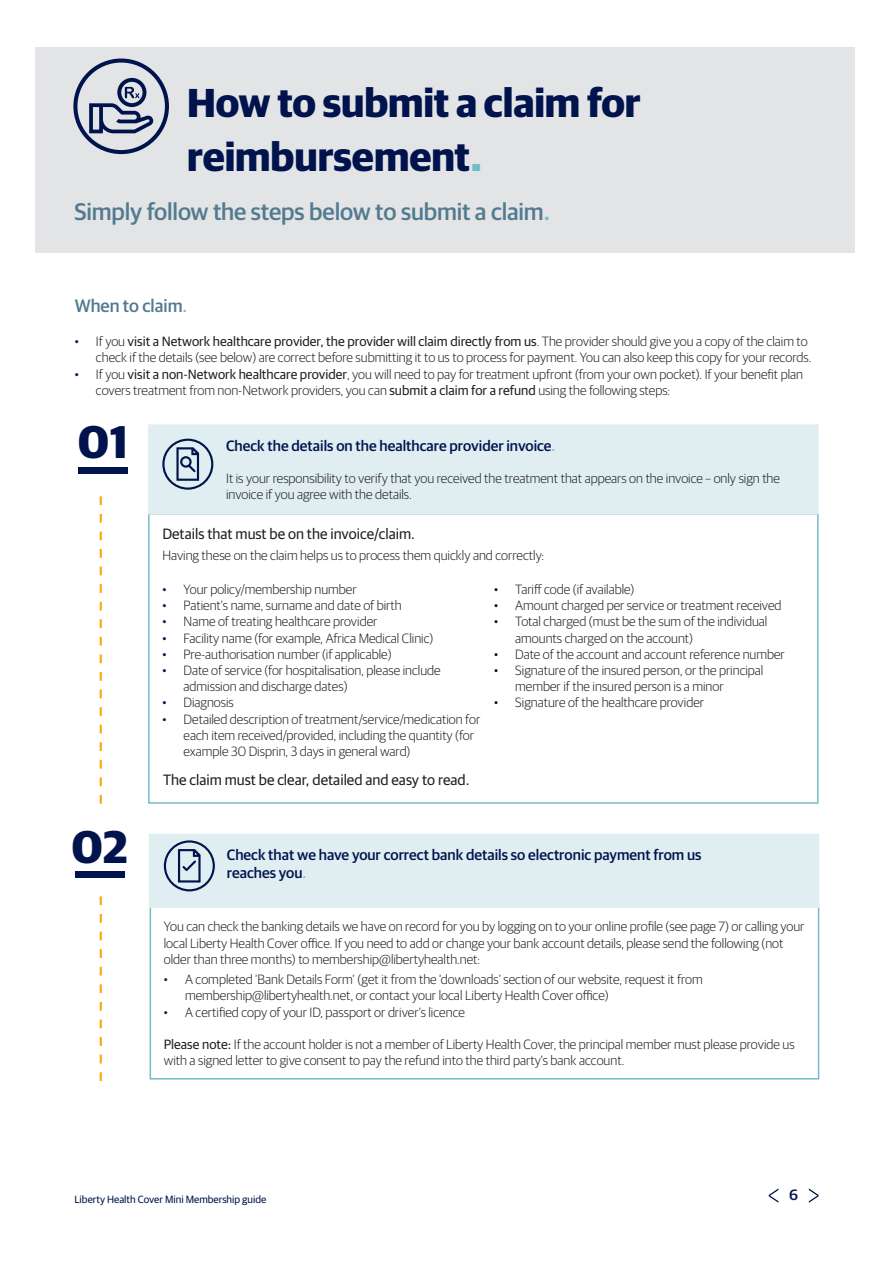
<style>
.page{position:relative;width:893px;height:1263px;background:#fff}
.page>*{position:absolute;margin:0;border:0;box-sizing:border-box;transform-origin:0 0}
.Content_Page_Text_Le{font:700 45.9px "Guardian Sans";color:#00134d}
.Main_Page_Heading_Ti{font:700 40.5px/54px "Guardian Sans";letter-spacing:-.005em;color:#00134d}
.Opening_Paragraph{font:500 24px "Guardian Sans";letter-spacing:-.01em;color:#527b90}
.new_body_copy{font:500 18px "Guardian Sans";color:#527b90}
.t1{font:500 15px/18px "Guardian Sans";color:#00134d}
.t2{font:15px "Guardian Sans";color:#231f20}
.t3{font:300 13.5px/16.2px "Guardian Sans";color:#231f20}
.t4{font:10.5px "Guardian Sans";color:#00134d}
.s1{font-size:45px;color:#73bcca}
.s2{font-size:27px;color:#73bcca}
.s3{color:#73bcca}
.s4{color:#00134d}
.s5{font-weight:400}
</style>
<div class="page">
<svg style="left:809px;top:1188px;width:10px;height:15px"></svg>
<svg style="left:769px;top:1188px;width:9px;height:15px"></svg>
<div style="left:35px;top:47px;width:820px;height:206px;background:#e3e4e6"></div>
<svg style="left:73px;top:59px;width:96px;height:95px"></svg>
<svg style="left:100px;top:496px;width:2px;height:308px"></svg>
<div style="left:78px;top:467px;width:50px;height:6px;background:#00134d"></div>
<div style="left:75px;top:872px;width:50px;height:6px;background:#00134d"></div>
<svg style="left:100px;top:896px;width:2px;height:185px"></svg>
<div style="left:148px;top:513px;width:671px;height:291px;border:2px solid #73bcca"></div>
<div style="left:149px;top:425px;width:669px;height:89px;background:#e0eef2"></div>
<div style="left:148px;top:424px;width:671px;height:90px;border:2px solid #e0eef2"></div>
<svg style="left:162px;top:439px;width:51px;height:51px"></svg>
<div style="left:150px;top:906px;width:669px;height:173px;border:2px solid #73bcca"></div>
<div style="left:150px;top:834px;width:669px;height:73px;background:#e0eef2"></div>
<div style="left:149px;top:834px;width:670px;height:74px;border:2px solid #e0eef2"></div>
<svg style="left:164px;top:840px;width:51px;height:51px"></svg>
<p class="Main_Page_Heading_Ti" style="left:187px;top:72px;width:455px">How to submit a claim for reimbursement<span class="s1">.</span></p>
<p class="Opening_Paragraph" style="left:74px;top:194px;width:477px">Simply follow the steps below to submit a claim<span class="s2">.</span></p>
<p class="new_body_copy" style="left:75px;top:293px;width:114px">When to claim<span class="s3">.</span></p>
<p class="t3" style="left:75px;top:332px;width:738px;text-align:right"><span class="s4">•</span> If you <span class="s5">visit a Network healthcare provider, the provider will claim directly from us</span>. The provider should give you a copy of the claim to check if the details (see below) are correct before submitting it to us to process for payment. You can also keep this copy for your records.</p>
<p class="t3" style="left:96px;top:365px;width:709px;text-indent:-21px"><span class="s4">•</span> If you <span class="s5">visit a non-Network healthcare provider</span>, you will need to pay for treatment upfront (from your own pocket). If your benefit plan covers treatment from non-Network providers, you can <span class="s5">submit a claim for a refund</span> using the following steps:</p>
<p class="Content_Page_Text_Le" style="left:78px;top:408px;width:51px">01</p>
<h1 class="Content_Page_Text_Le" style="left:71px;top:813px;width:58px">02</h1>
<p class="t1" style="left:226px;top:435px;width:331px">Check the details on the healthcare provider invoice<span class="s3">.</span></p>
<p class="t3" style="left:226px;top:469px;width:555px">It is your responsibility to verify that you received the treatment that appears on the invoice – only sign the invoice if you agree with the details.</p>
<p class="t2" style="left:162px;top:523px;width:254px">Details that must be on the invoice/claim.</p>
<p class="t3" style="left:162px;top:546px;width:383px">Having these on the claim helps us to process them quickly and correctly:</p>
<p class="t3" style="left:162px;top:580px;width:196px"><span class="s4">•</span> Your policy/membership number</p>
<p class="t3" style="left:162px;top:597px;width:241px"><span class="s4">•</span> Patient’s name, surname and date of birth</p>
<p class="t3" style="left:162px;top:613px;width:217px"><span class="s4">•</span> Name of treating healthcare provider</p>
<p class="t3" style="left:162px;top:629px;width:273px"><span class="s4">•</span> Facility name (for example, Africa Medical Clinic)</p>
<p class="t3" style="left:162px;top:645px;width:231px"><span class="s4">•</span> Pre-authorisation number (if applicable)</p>
<p class="t3" style="left:184px;top:661px;width:259px;text-indent:-21px"><span class="s4">•</span> Date of service (for hospitalisation, please include admission and discharge dates)</p>
<p class="t3" style="left:162px;top:694px;width:73px"><span class="s4">•</span> Diagnosis</p>
<p class="t3" style="left:162px;top:710px;width:319px"><span class="s4">•</span> Detailed description of treatment/service/medication for</p>
<p class="t3" style="left:184px;top:726px;width:292px">each item received/provided, including the quantity (for example 30 Disprin, 3 days in general ward)</p>
<p class="t3" style="left:494px;top:580px;width:142px"><span class="s4">•</span> Tariff code (if available)</p>
<p class="t3" style="left:494px;top:597px;width:289px"><span class="s4">•</span> Amount charged per service or treatment received</p>
<p class="t3" style="left:515px;top:613px;width:254px;text-indent:-21px"><span class="s4">•</span> Total charged (must be the sum of the individual amounts charged on the account)</p>
<p class="t3" style="left:494px;top:645px;width:292px"><span class="s4">•</span> Date of the account and account reference number</p>
<p class="t3" style="left:515px;top:661px;width:250px;text-indent:-21px"><span class="s4">•</span> Signature of the insured person, or the principal member if the insured person is a minor</p>
<p class="t3" style="left:494px;top:694px;width:212px"><span class="s4">•</span> Signature of the healthcare provider</p>
<p class="t2" style="left:163px;top:769px;width:308px">The claim must be clear, detailed and easy to read.</p>
<p class="t1" style="left:227px;top:844px;width:476px">Check that we have your correct bank details so electronic payment from us reaches you<span class="s3">.</span></p>
<p class="t3" style="left:164px;top:918px;width:642px">You can check the banking details we have on record for you by logging on to your online profile (see page 7) or calling your local Liberty Health Cover office. If you need to add or change your bank account details, please send the following (not older than three months) to membership@libertyhealth.net:</p>
<p class="t3" style="left:185px;top:971px;width:519px;text-indent:-21px">• A completed ‘Bank Details Form’ (get it from the ‘downloads’ section of our website, request it from membership@libertyhealth.net, or contact your local Liberty Health Cover office)</p>
<p class="t3" style="left:164px;top:1003px;width:303px">• A certified copy of your ID, passport or driver’s licence</p>
<p class="t3" style="left:164px;top:1035px;width:632px"><span class="s5">Please note:</span> If the account holder is not a member of Liberty Health Cover, the principal member must please provide us with a signed letter to give consent to pay the refund into the third party’s bank account.</p>
<p class="t4" style="left:74px;top:1192px;width:193px">Liberty Health Cover Mini Membership guide</p>
<p class="t1" style="left:789px;top:1185px;width:11px">6</p>
</div>
